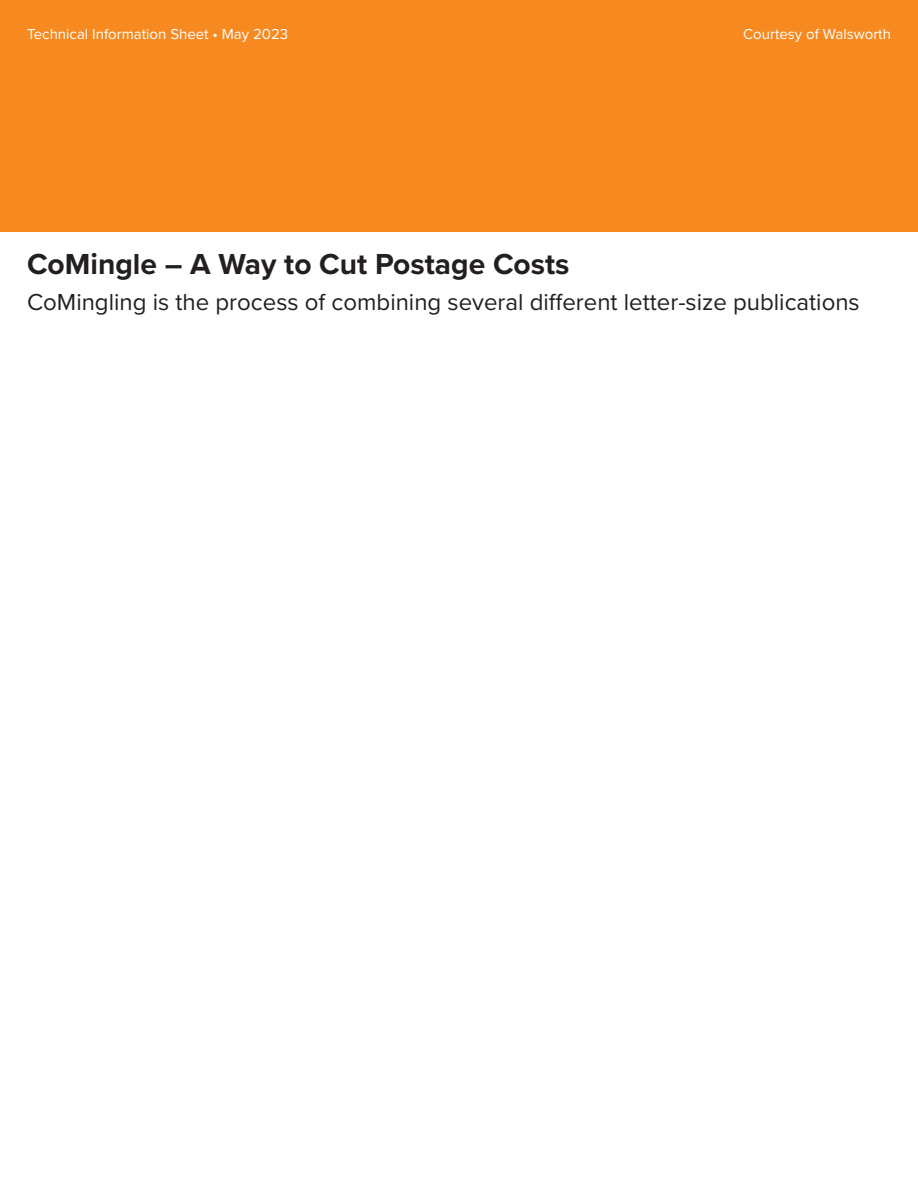
<style>
.page{position:relative;width:918px;height:1188px;background:#fff}
.page>*{position:absolute;margin:0;border:0;box-sizing:border-box;transform-origin:0 0}
.t1{font:700 30px "Proxima Nova";color:#231f20}
.t2{font:24px "Proxima Nova";color:#231f20}
.t3{font:15px "Proxima Nova";color:#fff}
</style>
<div class="page">
<div style="left:0;top:0;width:918px;height:231px;background:#f6891f"></div>
<p class="t3" style="left:27px;top:23px;width:263px">Technical Information Sheet • May 2023</p>
<p class="t3" style="left:743px;top:23px;width:149px">Courtesy of Walsworth</p>
<p class="t1" style="left:27px;top:241px;width:544px">CoMingle – A Way to Cut Postage Costs</p>
<p class="t2" style="left:27px;top:284px;width:834px">CoMingling is the process of combining several different letter-size publications</p>
</div>
